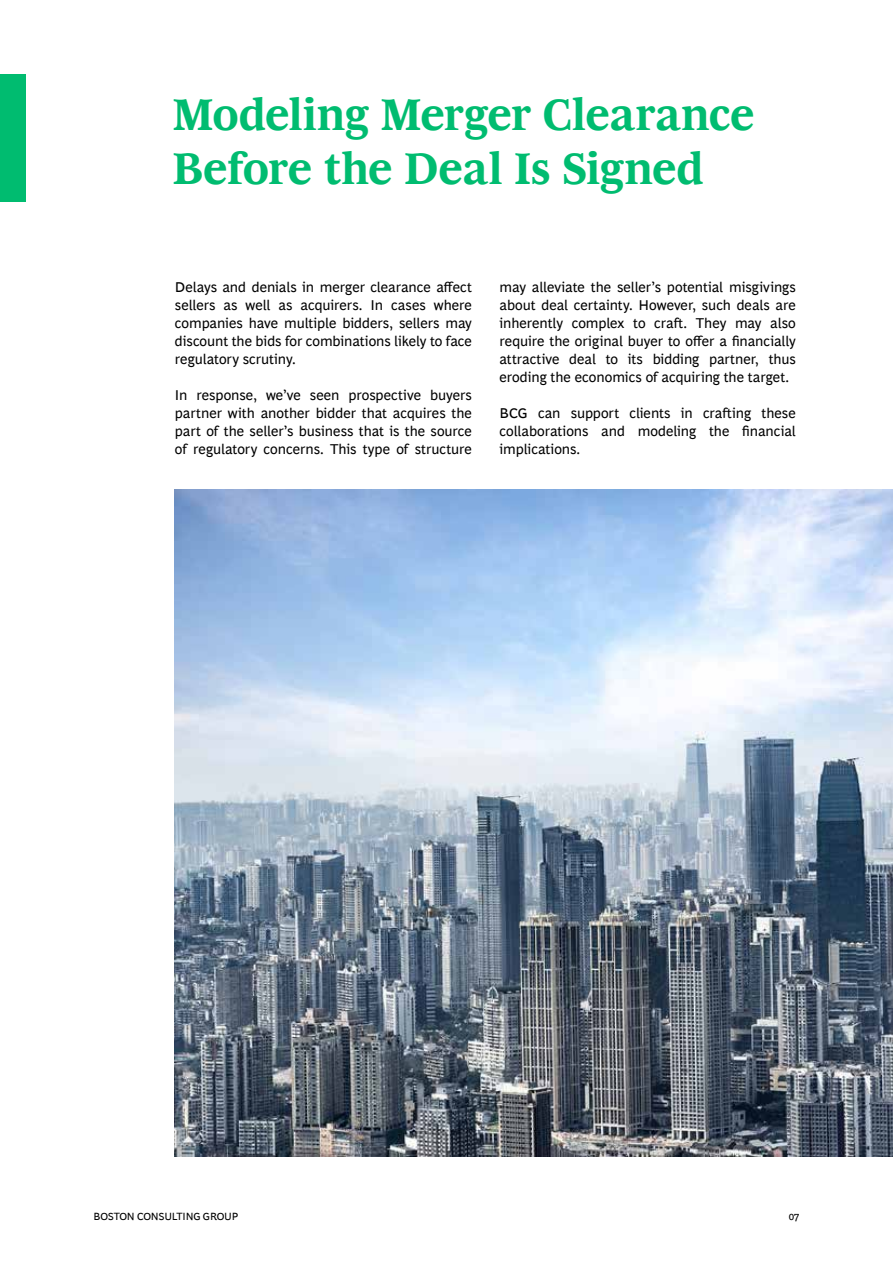
<style>
.page{position:relative;width:893px;height:1263px;background:#fff}
.page>*{position:absolute;margin:0;border:0;box-sizing:border-box;transform-origin:0 0}
.t1{font:700 45px/54px "Henderson BCG Serif";letter-spacing:-.01em;color:#00bc70}
.t2{font:14.25px/18px "Henderson BCG Sans";color:#000;text-align:justify}
.t3{font:10.5px "Henderson BCG Sans";letter-spacing:-.02em;color:#000}
</style>
<div class="page">
<div style="left:0;top:74px;width:26px;height:128px;background:#00bc70"></div>
<img style="left:175px;top:490px;width:718px;height:667px">
<h1 class="t1" style="left:173px;top:83px;width:583px">Modeling Merger Clearance<br>Before the Deal Is Signed</h1>
<p class="t2" style="left:175px;top:276px;width:298px">Delays and denials in merger clearance affect sellers as well as acquirers. In cases where companies have multiple bidders, sellers may discount the bids for combinations likely to face regulatory scrutiny.</p>
<p class="t2" style="left:175px;top:384px;width:298px">In response, we’ve seen prospective buyers partner with another bidder that acquires the part of the seller’s business that is the source of regulatory concerns. This type of structure</p>
<p class="t2" style="left:500px;top:276px;width:298px">may alleviate the seller’s potential misgivings about deal certainty. However, such deals are inherently complex to craft. They may also require the original buyer to offer a financially attractive deal to its bidding partner, thus eroding the economics of acquiring the target.</p>
<p class="t2" style="left:500px;top:402px;width:298px">BCG can support clients in crafting these collaborations and modeling the financial implications.</p>
<p class="t3" style="left:94px;top:1209px;width:146px">BOSTON CONSULTING GROUP</p>
<p class="t3" style="left:789px;top:1209px;width:12px">07</p>
</div>
